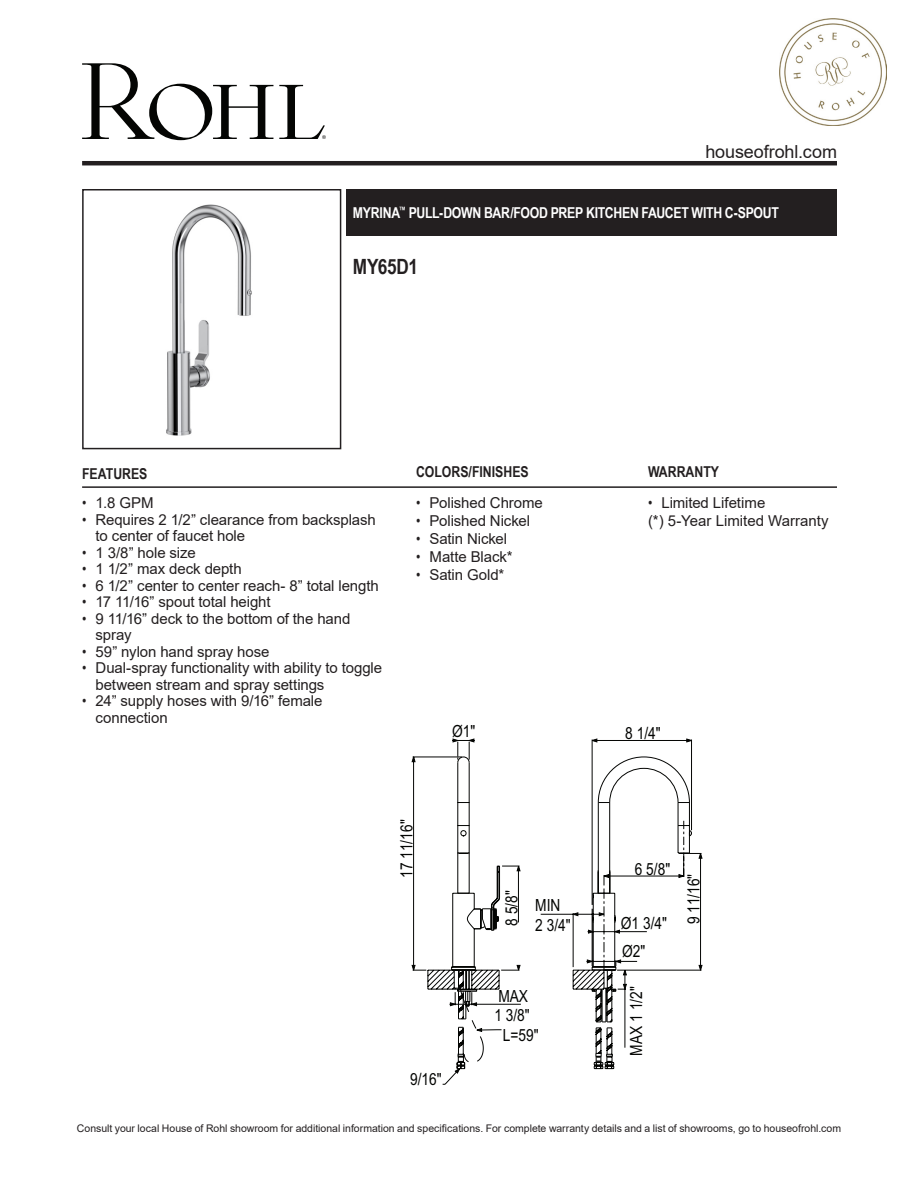
<style>
.page{position:relative;width:918px;height:1188px;background:#fff}
.page>*{position:absolute;margin:0;border:0;box-sizing:border-box;transform-origin:0 0}
.Product_Info_Nest{font:700 21px "Arial Narrow";letter-spacing:-.01em;color:#231f20}
.t1{font:18px "Arial";letter-spacing:-.005em;color:#231f20}
.t2{font:16.8px/18.6px "Arial Narrow";color:#040503}
.t3{font:15px/16.5px "Arial";letter-spacing:-.005em;color:#231f20}
.Product_Title_Bar{font:700 15px "Arial Narrow";letter-spacing:-.02em;color:#fff}
.t4{font:700 15px "Arial Narrow";color:#231f20}
.t5{font:10.5px "Arial";color:#231f20}
.s1{font-family:"Arial Narrow"}
</style>
<div class="page">
<hr style="left:82px;top:161px;width:755px;height:4px;background:#231f20">
<hr style="left:82px;top:486px;width:755px;height:2px;background:#231f20">
<div style="left:346px;top:189px;width:491px;height:46px;background:#231f20"></div>
<img style="left:779px;top:19px;width:107px;height:107px">
<svg style="left:82px;top:63px;width:191px;height:77px"></svg>
<svg style="left:279px;top:85px;width:47px;height:54px"></svg>
<img style="left:166px;top:204px;width:86px;height:232px">
<div style="left:82px;top:189px;width:259px;height:260px;border:2px solid #231f20"></div>
<svg style="left:411px;top:739px;width:291px;height:251px"></svg>
<svg style="left:442px;top:802px;width:14px;height:283px"></svg>
<svg style="left:450px;top:762px;width:164px;height:312px"></svg>
<svg style="left:456px;top:756px;width:236px;height:313px"></svg>
<p class="t1" style="left:705px;top:139px;width:133px">houseofrohl.com</p>
<p class="Product_Title_Bar" style="left:353px;top:201px;width:428px">MYRINA<sup>™</sup> PULL-DOWN BAR/FOOD PREP KITCHEN FAUCET WITH C-SPOUT</p>
<p class="Product_Info_Nest" style="left:353px;top:251px;width:67px">MY65D1</p>
<p class="t4" style="left:82px;top:462px;width:67px">FEATURES</p>
<p class="t4" style="left:416px;top:460px;width:114px">COLORS/FINISHES</p>
<p class="t4" style="left:648px;top:460px;width:73px">WARRANTY</p>
<p class="t3" style="left:82px;top:495px;width:73px"><span class="s1">•</span> 1.8 GPM</p>
<p class="t3" style="left:96px;top:511px;width:282px;text-indent:-14px"><span class="s1">•</span> Requires 2 1/2” clearance from backsplash to center of faucet hole</p>
<p class="t3" style="left:82px;top:544px;width:115px"><span class="s1">•</span> 1 3/8” hole size</p>
<p class="t3" style="left:82px;top:561px;width:161px"><span class="s1">•</span> 1 1/2” max deck depth</p>
<p class="t3" style="left:82px;top:577px;width:298px"><span class="s1">•</span> 6 1/2” center to center reach- 8” total length</p>
<p class="t3" style="left:82px;top:594px;width:190px"><span class="s1">•</span> 17 11/16” spout total height</p>
<p class="t3" style="left:96px;top:610px;width:256px;text-indent:-14px"><span class="s1">•</span> 9 11/16” deck to the bottom of the hand spray</p>
<p class="t3" style="left:82px;top:643px;width:189px"><span class="s1">•</span> 59” nylon hand spray hose</p>
<p class="t3" style="left:96px;top:660px;width:288px;text-indent:-14px"><span class="s1">•</span> Dual-spray functionality with ability to toggle between stream and spray settings</p>
<p class="t3" style="left:96px;top:693px;width:228px;text-indent:-14px"><span class="s1">•</span> 24” supply hoses with 9/16” female connection</p>
<p class="t3" style="left:416px;top:495px;width:128px"><span class="s1">•</span> Polished Chrome</p>
<p class="t3" style="left:416px;top:513px;width:116px"><span class="s1">•</span> Polished Nickel</p>
<p class="t3" style="left:416px;top:531px;width:93px"><span class="s1">•</span> Satin Nickel</p>
<p class="t3" style="left:416px;top:549px;width:98px"><span class="s1">•</span> Matte Black*</p>
<p class="t3" style="left:416px;top:567px;width:90px"><span class="s1">•</span> Satin Gold*</p>
<p class="t2" style="left:452px;top:721px;width:25px">Ø1"</p>
<p class="t2" style="left:397px;top:878px;width:60px;rotate:-90deg">17 11/16"</p>
<p class="t2" style="left:410px;top:1070px;width:33px">9/16"</p>
<p class="t2" style="left:502px;top:926px;width:37px;rotate:-90deg">8 5/8"</p>
<p class="t2" style="left:535px;top:895px;width:37px;line-height:20.1px">MIN<br>2 3/4"</p>
<p class="t2" style="left:494px;top:987px;width:37px">MAX<br>1 3/8"</p>
<p class="t2" style="left:503px;top:1025px;width:37px">L=59"</p>
<p class="t3" style="left:648px;top:495px;width:119px"><span class="s1">•</span> Limited Lifetime</p>
<p class="t3" style="left:648px;top:513px;width:182px">(*) 5-Year Limited Warranty</p>
<p class="t2" style="left:625px;top:723px;width:37px">8 1/4"</p>
<p class="t2" style="left:635px;top:859px;width:37px">6 5/8"</p>
<p class="t2" style="left:621px;top:908px;width:48px;line-height:28.8px">Ø1 3/4"<br>Ø2"</p>
<p class="t2" style="left:626px;top:1056px;width:71px;rotate:-90deg">MAX 1 1/2"</p>
<p class="t2" style="left:684px;top:924px;width:52px;rotate:-90deg">9 11/16"</p>
<p class="t5" style="left:77px;top:1121px;width:766px">Consult your local House of Rohl showroom for additional information and specifications. For complete warranty details and a list of showrooms, go to houseofrohl.com</p>
</div>
